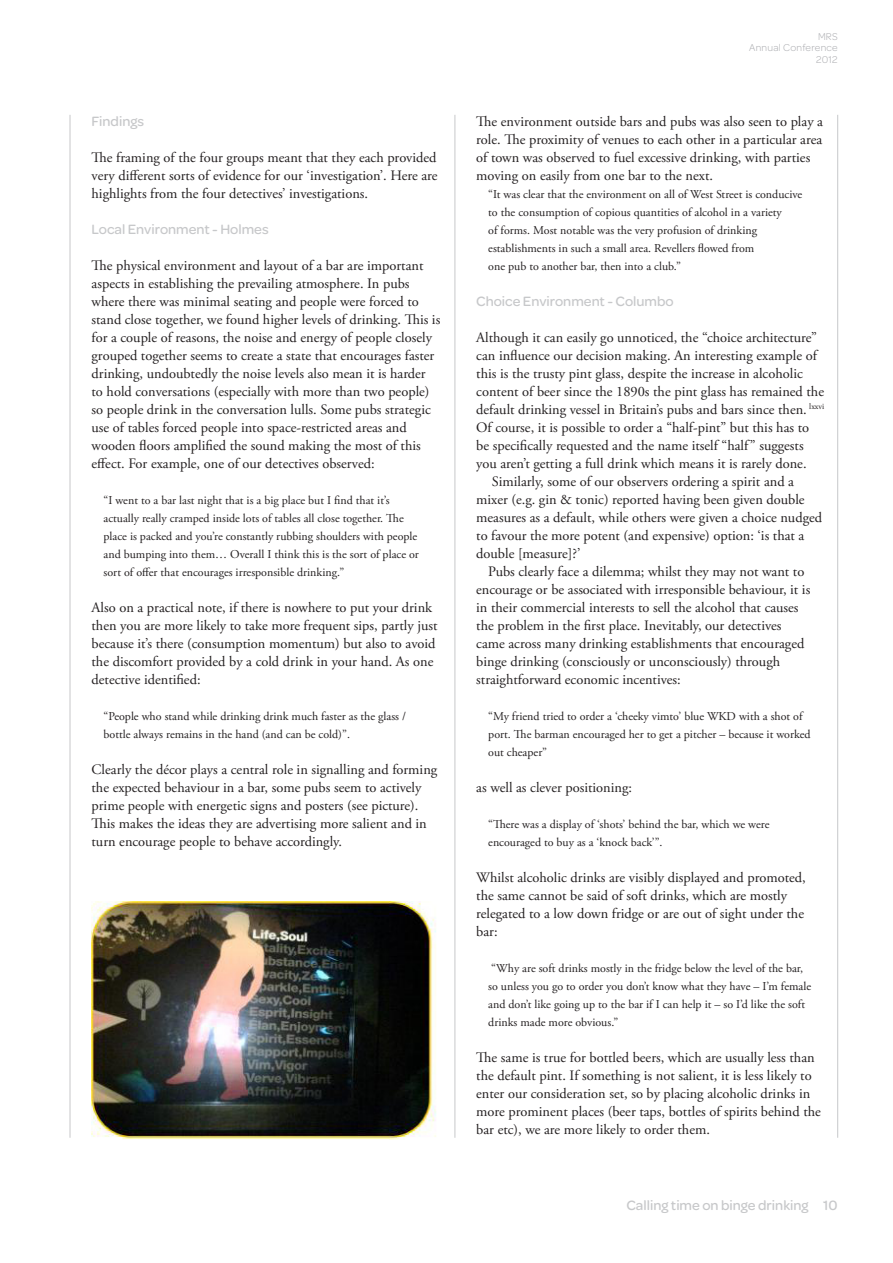
<style>
.page{position:relative;width:893px;height:1263px;background:#fff}
.page>*{position:absolute;margin:0;border:0;box-sizing:border-box;transform-origin:0 0}
.Body_no_indent{font:14.4px/18px "Adobe Garamond Pro";color:#231f20}
.Body{font:14.4px/18px "Adobe Garamond Pro";color:#231f20}
.Sub-head_2{font:500 14.4px "Omnes";color:#c7c8ca}
.Para_quote{font:12px/18px "Adobe Garamond Pro";color:#231f20}
.t1{font:300 10.5px/10.5px "Omnes";letter-spacing:.02em;color:#a8a9ad;text-align:right}
</style>
<div class="page">
<hr style="left:455px;top:115px;width:1px;height:1023px;background:#c7c8ca">
<hr style="left:70px;top:115px;width:1px;height:1023px;background:#c7c8ca">
<hr style="left:837px;top:115px;width:1px;height:1023px;background:#c7c8ca">
<img style="left:92px;top:901px;width:344px;height:238px">
<p class="Sub-head_2" style="left:92px;top:111px;width:54px">Findings</p>
<p class="Body_no_indent" style="left:92px;top:149px;width:347px;text-align:justify">The framing of the four groups meant that they each provided very different sorts of evidence for our ‘investigation’. Here are highlights from the four detectives’ investigations.</p>
<p class="Sub-head_2" style="left:92px;top:219px;width:179px">Local Environment - Holmes</p>
<p class="Body_no_indent" style="left:92px;top:257px;width:350px">The physical environment and layout of a bar are important aspects in establishing the prevailing atmosphere. In pubs where there was minimal seating and people were forced to stand close together, we found higher levels of drinking. This is for a couple of reasons, the noise and energy of people closely grouped together seems to create a state that encourages faster drinking, undoubtedly the noise levels also mean it is harder to hold conversations (especially with more than two people) so people drink in the conversation lulls. Some pubs strategic use of tables forced people into space-restricted areas and wooden floors amplified the sound making the most of this effect. For example, one of our detectives observed:</p>
<p class="Para_quote" style="left:104px;top:492px;width:317px">“I went to a bar last night that is a big place but I find that it’s actually really cramped inside lots of tables all close together. The place is packed and you’re constantly rubbing shoulders with people and bumping into them… Overall I think this is the sort of place or sort of offer that encourages irresponsible drinking.”</p>
<p class="Body_no_indent" style="left:92px;top:599px;width:347px">Also on a practical note, if there is nowhere to put your drink then you are more likely to take more frequent sips, partly just because it’s there (consumption momentum) but also to avoid the discomfort provided by a cold drink in your hand. As one detective identified:</p>
<p class="Para_quote" style="left:104px;top:708px;width:304px">“People who stand while drinking drink much faster as the glass / bottle always remains in the hand (and can be cold)”.</p>
<p class="Body_no_indent" style="left:92px;top:761px;width:347px">Clearly the décor plays a central role in signalling and forming the expected behaviour in a bar, some pubs seem to actively prime people with energetic signs and posters (see picture).<br>This makes the ideas they are advertising more salient and in turn encourage people to behave accordingly.</p>
<p class="t1" style="left:749px;top:31px;width:90px">MRS<br>Annual Conference</p>
<p class="t1" style="left:816px;top:54px;width:23px">2012</p>
<p class="Body_no_indent" style="left:476px;top:113px;width:348px">The environment outside bars and pubs was also seen to play a role. The proximity of venues to each other in a particular area of town was observed to fuel excessive drinking, with parties moving on easily from one bar to the next.</p>
<p class="Para_quote" style="left:488px;top:186px;width:315px">“It was clear that the environment on all of West Street is conducive to the consumption of copious quantities of alcohol in a variety<br>of forms. Most notable was the very profusion of drinking establishments in such a small area. Revellers flowed from<br>one pub to another bar, then into a club.”</p>
<p class="Sub-head_2" style="left:476px;top:291px;width:199px">Choice Environment - Columbo</p>
<p class="Body_no_indent" style="left:476px;top:329px;width:350px">Although it can easily go unnoticed, the “choice architecture” can influence our decision making. An interesting example of this is the trusty pint glass, despite the increase in alcoholic content of beer since the 1890s the pint glass has remained the default drinking vessel in Britain’s pubs and bars since then. <sup>lxxvi </sup>Of course, it is possible to order a “half-pint” but this has to be specifically requested and the name itself “half” suggests you aren’t getting a full drink which means it is rarely done.</p>
<p class="Body" style="left:476px;top:473px;width:347px;text-indent:16px">Similarly, some of our observers ordering a spirit and a mixer (e.g. gin &amp; tonic) reported having been given double measures as a default, while others were given a choice nudged to favour the more potent (and expensive) option: ‘is that a double [measure]?’</p>
<p class="Body" style="left:476px;top:563px;width:336px;text-indent:12px">Pubs clearly face a dilemma; whilst they may not want to encourage or be associated with irresponsible behaviour, it is in their commercial interests to sell the alcohol that causes the problem in the first place. Inevitably, our detectives came across many drinking establishments that encouraged binge drinking (consciously or unconsciously) through straightforward economic incentives:</p>
<p class="Para_quote" style="left:488px;top:708px;width:324px">“My friend tried to order a ‘cheeky vimto’ blue WKD with a shot of port. The barman encouraged her to get a pitcher – because it worked out cheaper”</p>
<p class="Body_no_indent" style="left:476px;top:779px;width:157px">as well as clever positioning:</p>
<p class="Para_quote" style="left:488px;top:816px;width:283px">“There was a display of ‘shots’ behind the bar, which we were encouraged to buy as a ‘knock back’”.</p>
<p class="Body_no_indent" style="left:476px;top:869px;width:331px">Whilst alcoholic drinks are visibly displayed and promoted, the same cannot be said of soft drinks, which are mostly relegated to a low down fridge or are out of sight under the bar:</p>
<p class="Para_quote" style="left:488px;top:960px;width:324px">“Why are soft drinks mostly in the fridge below the level of the bar, so unless you go to order you don’t know what they have – I’m female and don’t like going up to the bar if I can help it – so I’d like the soft drinks made more obvious.”</p>
<p class="Body_no_indent" style="left:476px;top:1049px;width:346px">The same is true for bottled beers, which are usually less than the default pint. If something is not salient, it is less likely to enter our consideration set, so by placing alcoholic drinks in more prominent places (beer taps, bottles of spirits behind the bar etc), we are more likely to order them.</p>
<p class="Sub-head_2" style="left:626px;top:1195px;width:213px">Calling time on binge drinking 10</p>
</div>
